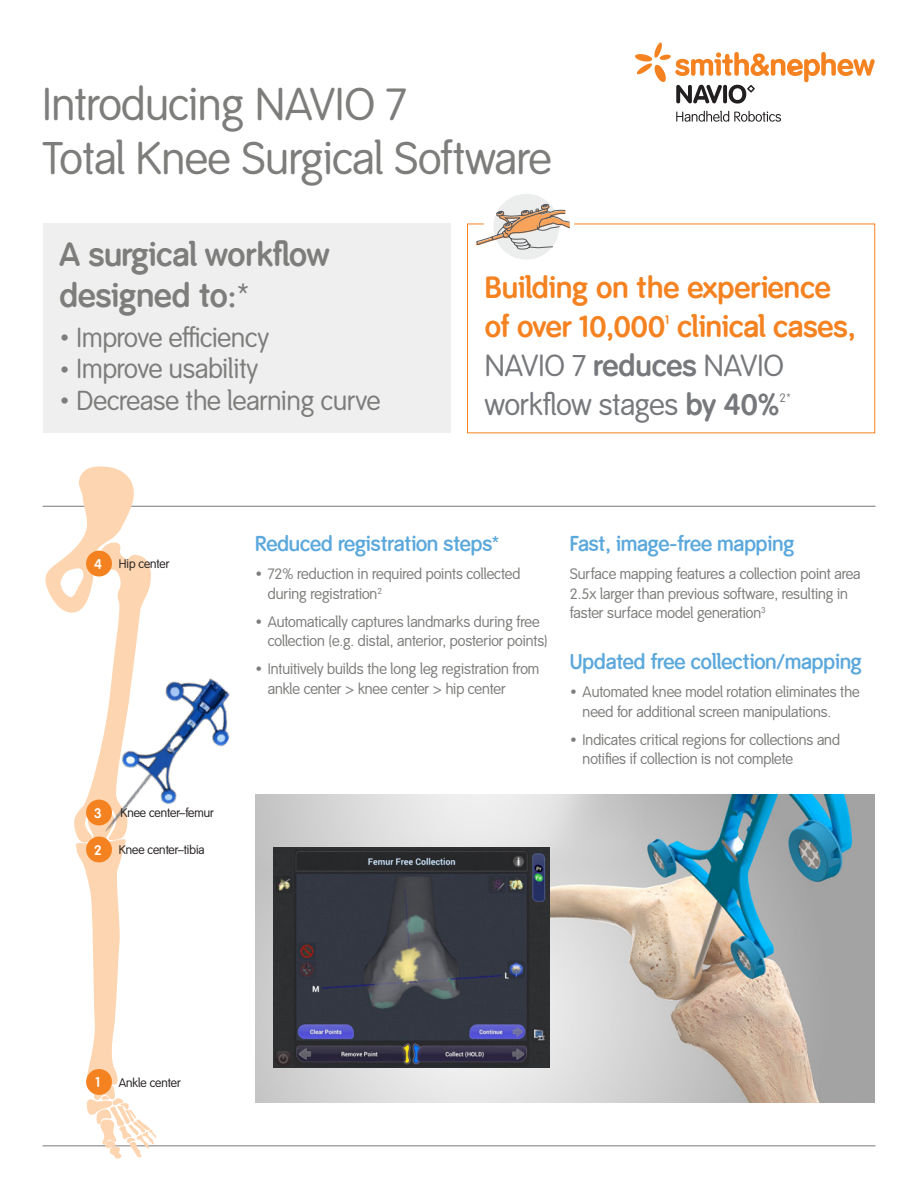
<style>
.page{position:relative;width:918px;height:1188px;background:#fff}
.page>*{position:absolute;margin:0;border:0;box-sizing:border-box;transform-origin:0 0}
.Page_heading{font:45px/54px "Smith&Nephew";color:#7d7d7b}
.Page_heading-2{font:700 33px/40.5px "Smith&Nephew";color:#7d7d7b}
.Intro{font:700 30px/39px "Smith&Nephew";color:#f58220}
.Intro-2{font:30px/39px "Smith&Nephew";color:#76787b}
.Body{font:27px "Smith&Nephew";color:#7d7d7b}
.Heading_2{font:600 21px "Smith&Nephew";color:#5ba8dc}
.Body-2{font:15px/19.5px "Smith&Nephew";color:#7d7d7b}
.t1{font:700 14.1px "Smith&Nephew";color:#fff}
.References{font:12.3px "Smith&Nephew";color:#231f20}
.Intro-3{font:12.3px "Smith&Nephew";color:#76787b}
.Intro-4{font:700 12.3px "Smith&Nephew";color:#f58220}
.s1{font-weight:400}
.s2{font-size:21px}
.s3{font-weight:700}
</style>
<div class="page">
<hr style="left:43px;top:1145px;width:832px;height:1px;background:#76787b">
<svg style="left:467px;top:223px;width:408px;height:211px"></svg>
<hr style="left:43px;top:506px;width:833px;height:1px;background:#76787b">
<svg style="left:635px;top:43px;width:240px;height:61px"></svg>
<svg style="left:676px;top:111px;width:105px;height:11px"></svg>
<img style="left:256px;top:795px;width:619px;height:308px">
<img style="left:274px;top:848px;width:275px;height:220px">
<div style="left:493px;top:194px;width:66px;height:66px;background:#eceded;border-radius:50%"></div>
<svg style="left:476px;top:204px;width:94px;height:46px"></svg>
<div style="left:43px;top:224px;width:407px;height:209px;background:#efeff0"></div>
<svg style="left:44px;top:466px;width:113px;height:693px"></svg>
<div style="left:86px;top:1069px;width:26px;height:26px;background:#f58220;border-radius:50%"></div>
<div style="left:86px;top:551px;width:26px;height:26px;background:#f58220;border-radius:50%"></div>
<img style="left:80px;top:652px;width:150px;height:210px">
<p class="Page_heading" style="left:43px;top:78px;width:511px">Introducing NAVIO 7<br>Total Knee Surgical Software</p>
<p class="Page_heading-2" style="left:60px;top:235px;width:271px">A surgical workflow designed to:<span class="s1">*</span></p>
<p class="Body" style="left:60px;top:322px;width:211px"><span class="s2">•</span> Improve efficiency</p>
<p class="Body" style="left:60px;top:353px;width:200px"><span class="s2">•</span> Improve usability</p>
<p class="Body" style="left:60px;top:385px;width:322px"><span class="s2">•</span> Decrease the learning curve</p>
<p class="Intro" style="left:485px;top:270px;width:372px">Building on the experience of over 10,000 clinical cases,</p>
<p class="Intro-4" style="left:665px;top:313px;width:6px">1</p>
<p class="Intro-2" style="left:485px;top:348px;width:301px">NAVIO 7 <span class="s3">reduces</span> NAVIO workflow stages <span class="s3">by 40%</span></p>
<p class="Intro-3" style="left:780px;top:391px;width:13px">2*</p>
<p class="t1" style="left:94px;top:556px;width:9px">4</p>
<p class="References" style="left:119px;top:557px;width:52px">Hip center</p>
<p class="t1" style="left:94px;top:805px;width:9px">3</p>
<p class="t1" style="left:94px;top:842px;width:9px">2</p>
<p class="References" style="left:120px;top:806px;width:95px">Knee center–femur</p>
<p class="References" style="left:119px;top:843px;width:87px">Knee center–tibia</p>
<p class="Heading_2" style="left:255px;top:532px;width:246px">Reduced registration steps*</p>
<p class="Body-2" style="left:268px;top:565px;width:254px;text-indent:-13px">• 72% reduction in required points collected during registration<sup>2</sup></p>
<p class="Body-2" style="left:268px;top:612px;width:282px;text-indent:-13px">• Automatically captures landmarks during free collection (e.g. distal, anterior, posterior points)</p>
<p class="Body-2" style="left:268px;top:660px;width:273px;text-indent:-13px">• Intuitively builds the long leg registration from ankle center &gt; knee center &gt; hip center</p>
<p class="Heading_2" style="left:570px;top:532px;width:226px">Fast, image-free mapping</p>
<p class="Body-2" style="left:570px;top:565px;width:292px">Surface mapping features a collection point area<br>2.5x larger than previous software, resulting in faster surface model generation<sup>3</sup></p>
<p class="Heading_2" style="left:570px;top:650px;width:294px">Updated free collection/mapping</p>
<p class="Body-2" style="left:583px;top:683px;width:279px;text-indent:-13px">• Automated knee model rotation eliminates the need for additional screen manipulations.</p>
<p class="Body-2" style="left:583px;top:730px;width:259px;text-indent:-13px">• Indicates critical regions for collections and notifies if collection is not complete</p>
<p class="t1" style="left:96px;top:1074px;width:6px">1</p>
<p class="References" style="left:119px;top:1075px;width:63px">Ankle center</p>
</div>
